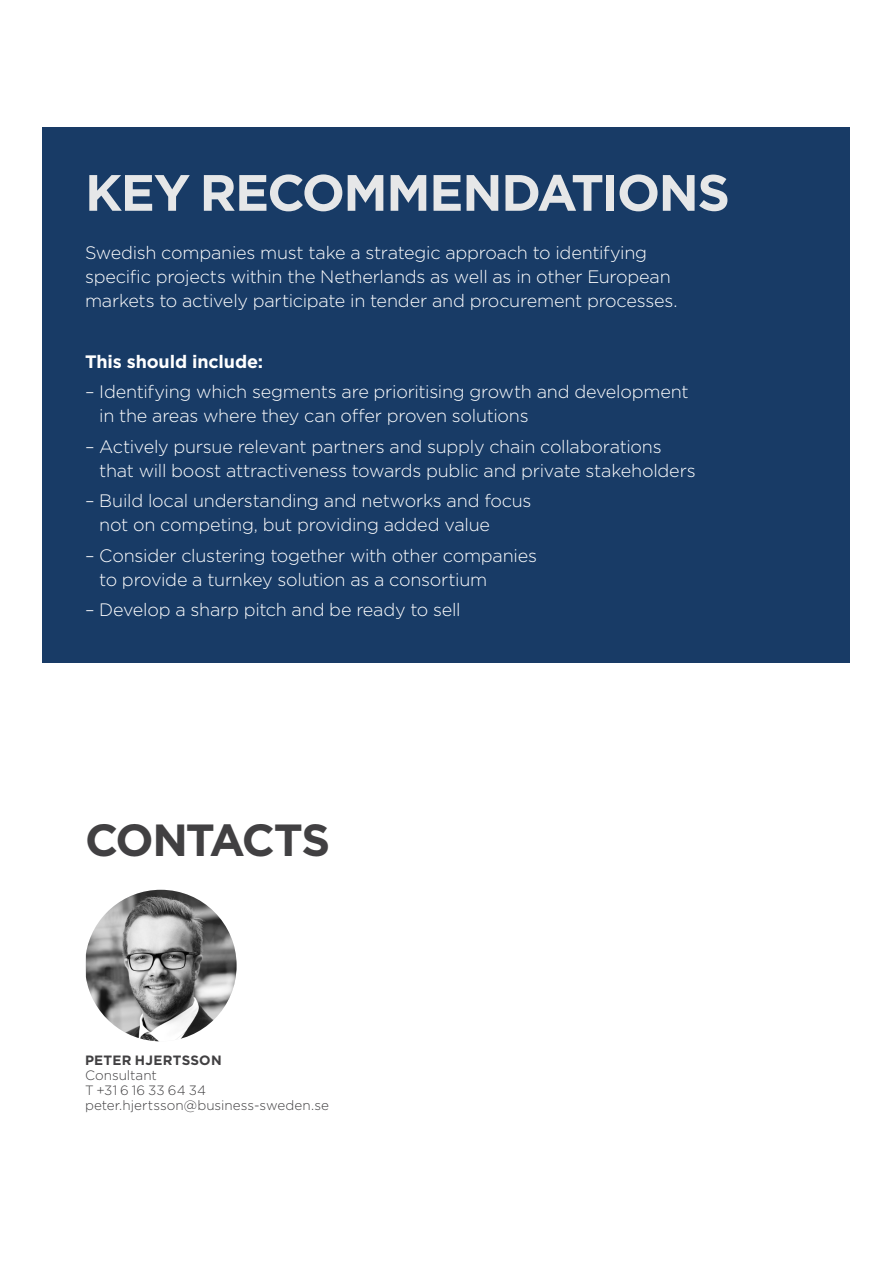
<style>
.page{position:relative;width:893px;height:1263px;background:#fff}
.page>*{position:absolute;margin:0;border:0;box-sizing:border-box;transform-origin:0 0}
.Rubrik_stor{font:700 51px "Gotham";letter-spacing:-.03em;color:#e6e7e8}
.Rubrik_stor-2{font:700 45px "Gotham";letter-spacing:-.045em;color:#414042}
.Bröd_Gotham{font:300 18px/24px "Gotham";letter-spacing:-.015em;color:#fff}
.Bröd_Gotham-2{font:700 18px "Gotham";letter-spacing:-.005em;color:#fff}
.t1{font:300 13.5px "Gotham";letter-spacing:.005em;color:#414042}
.t2{font:700 13.5px "Gotham";letter-spacing:.015em;color:#414042}
</style>
<div class="page">
<div style="left:43px;top:128px;width:807px;height:535px;background:#183b66"></div>
<img style="left:86px;top:890px;width:151px;height:151px">
<p class="Rubrik_stor" style="left:85px;top:159px;width:646px">KEY RECOMMENDATIONS</p>
<p class="Bröd_Gotham" style="left:85px;top:240px;width:594px">Swedish companies must take a strategic approach to identifying specific projects within the Netherlands as well as in other European markets to actively participate in tender and procurement processes.</p>
<p class="Bröd_Gotham-2" style="left:85px;top:350px;width:180px">This should include:</p>
<p class="Bröd_Gotham" style="left:99px;top:379px;width:591px;text-indent:-14px">– Identifying which segments are prioritising growth and development in the areas where they can offer proven solutions</p>
<p class="Bröd_Gotham" style="left:99px;top:434px;width:598px;text-indent:-14px">– Actively pursue relevant partners and supply chain collaborations that will boost attractiveness towards public and private stakeholders</p>
<p class="Bröd_Gotham" style="left:99px;top:488px;width:434px;text-indent:-14px">– Build local understanding and networks and focus not on competing, but providing added value</p>
<p class="Bröd_Gotham" style="left:99px;top:543px;width:439px;text-indent:-14px">– Consider clustering together with other companies to provide a turnkey solution as a consortium</p>
<p class="Bröd_Gotham" style="left:85px;top:597px;width:377px">– Develop a sharp pitch and be ready to sell</p>
<p class="Rubrik_stor-2" style="left:85px;top:810px;width:247px">CONTACTS</p>
<p class="t2" style="left:85px;top:1051px;width:138px">PETER HJERTSSON</p>
<p class="t1" style="left:85px;top:1066px;width:73px">Consultant</p>
<p class="t1" style="left:85px;top:1081px;width:123px">T +31 6 16 33 64 34</p>
<p class="t1" style="left:85px;top:1096px;width:245px">peter.hjertsson@business-sweden.se</p>
</div>
